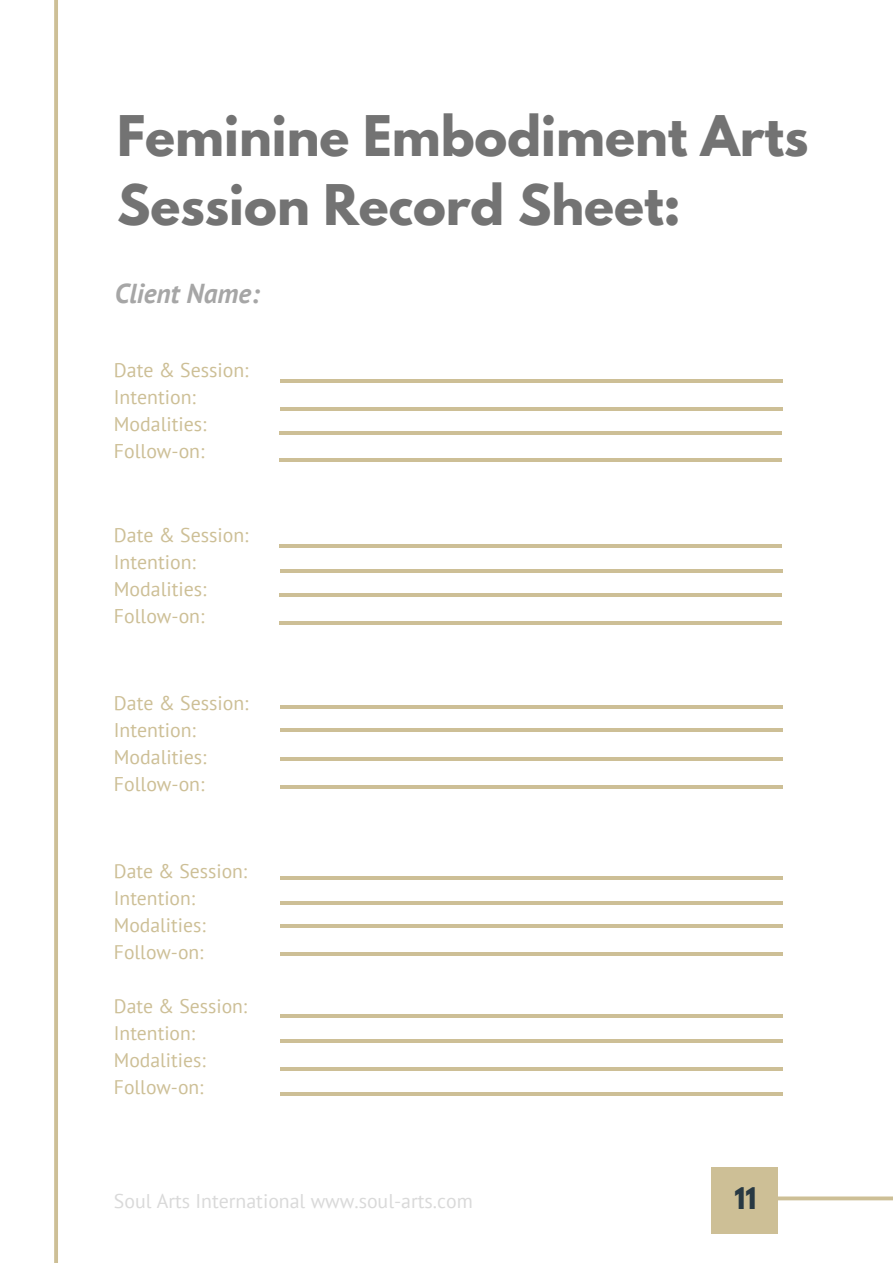
<style>
.page{position:relative;width:893px;height:1264px;background:#fff}
.page>*{position:absolute;margin:0;border:0;box-sizing:border-box;transform-origin:0 0}
.t1{font:700 49.65px/68.6px "League Spartan";color:#737373}
.t2{font:italic 700 27.3px "PT Sans";color:#a6a6a6}
.t3{font:700 26.4px "League Spartan";color:#283943}
.t4{font:19.8px/27px "PT Sans";color:#cdbf96}
.t5{font:19.8px "PT Sans";color:#d9d9d9}
.t6{font:19.65px/27px "PT Sans";color:#cdbf96}
</style>
<div class="page">
<svg style="left:54px;top:0;width:4px;height:1262px;background:#cec19a"></svg>
<svg style="left:778px;top:1196px;width:114px;height:5px"></svg>
<div style="left:711px;top:1167px;width:67px;height:66px;background:#cdbf96"></div>
<hr style="left:280px;top:407px;width:502px;height:4px;background:#cdbf96">
<hr style="left:279px;top:431px;width:502px;height:3px;background:#cdbf96">
<hr style="left:280px;top:1092px;width:502px;height:3px;background:#cdbf96">
<hr style="left:279px;top:544px;width:502px;height:4px;background:#cdbf96">
<hr style="left:279px;top:593px;width:502px;height:3px;background:#cdbf96">
<hr style="left:279px;top:621px;width:502px;height:3px;background:#cdbf96">
<hr style="left:280px;top:705px;width:502px;height:3px;background:#cdbf96">
<hr style="left:280px;top:728px;width:502px;height:4px;background:#cdbf96">
<hr style="left:280px;top:757px;width:502px;height:3px;background:#cdbf96">
<hr style="left:280px;top:379px;width:502px;height:3px;background:#cdbf96">
<hr style="left:280px;top:569px;width:502px;height:3px;background:#cdbf96">
<hr style="left:280px;top:785px;width:502px;height:3px;background:#cdbf96">
<hr style="left:279px;top:458px;width:502px;height:3px;background:#cdbf96">
<hr style="left:280px;top:1067px;width:502px;height:3px;background:#cdbf96">
<hr style="left:280px;top:1039px;width:502px;height:3px;background:#cdbf96">
<hr style="left:280px;top:1014px;width:502px;height:3px;background:#cdbf96">
<hr style="left:280px;top:952px;width:502px;height:3px;background:#cdbf96">
<hr style="left:280px;top:924px;width:502px;height:3px;background:#cdbf96">
<hr style="left:280px;top:901px;width:502px;height:3px;background:#cdbf96">
<hr style="left:280px;top:876px;width:502px;height:3px;background:#cdbf96">
<h1 class="t1" style="left:117px;top:108px;width:693px">Feminine Embodiment Arts<br>Session Record Sheet:</h1>
<h2 class="t2" style="left:115px;top:275px;width:146px">Client Name:</h2>
<p class="t4" style="left:114px;top:356px;width:136px">Date &amp; Session:<br>Intention:<br>Modalities:<br>Follow-on:</p>
<p class="t4" style="left:114px;top:521px;width:136px">Date &amp; Session:<br>Intention:<br>Modalities:<br>Follow-on:</p>
<p class="t4" style="left:114px;top:689px;width:136px">Date &amp; Session:<br>Intention:<br>Modalities:<br>Follow-on:</p>
<p class="t6" style="left:114px;top:857px;width:135px">Date &amp; Session:<br>Intention:<br>Modalities:<br>Follow-on:</p>
<p class="t6" style="left:114px;top:992px;width:135px">Date &amp; Session:<br>Intention:<br>Modalities:<br>Follow-on:</p>
<p class="t5" style="left:114px;top:1187px;width:360px">Soul Arts International www.soul-arts.com</p>
<h3 class="t3" style="left:734px;top:1184px;width:23px">11</h3>
</div>
